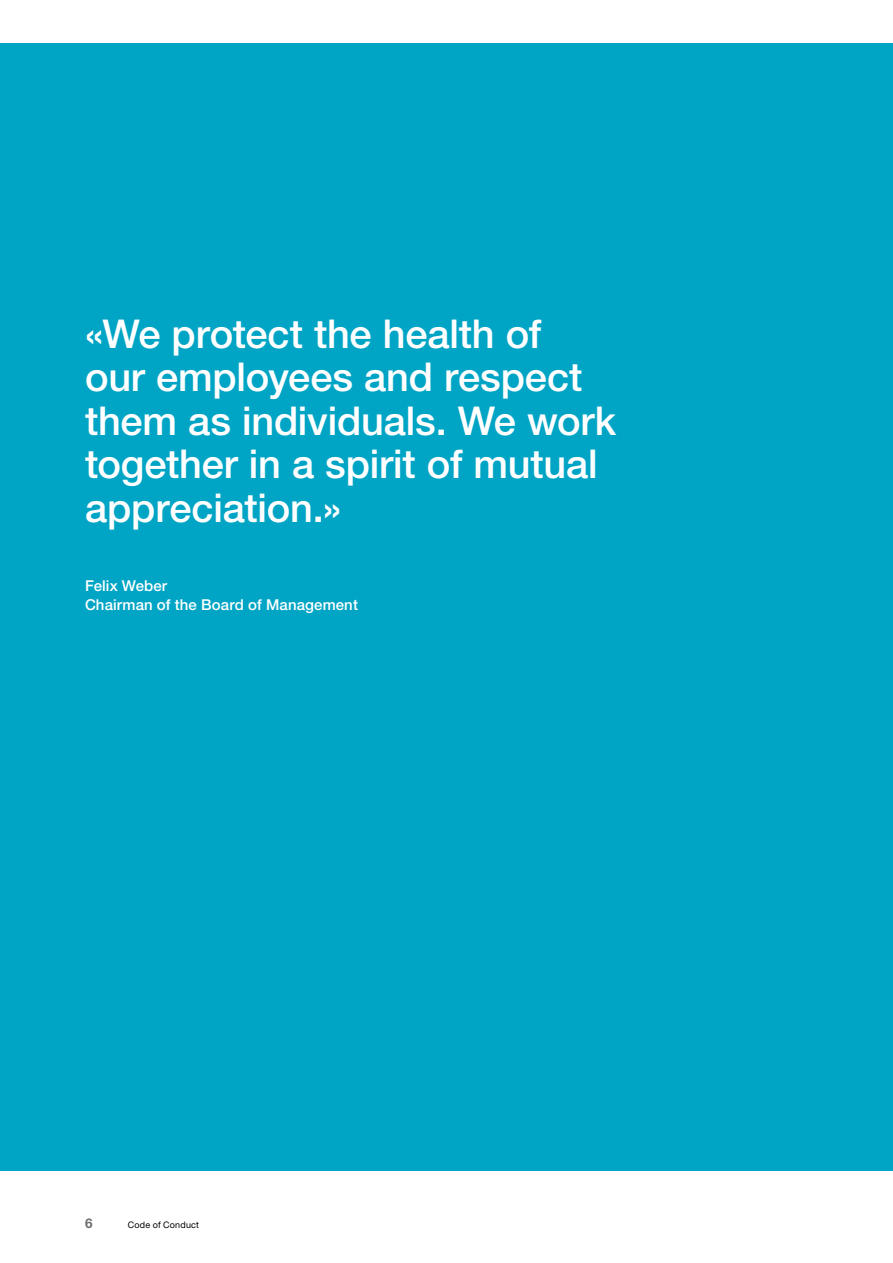
<style>
.page{position:relative;width:893px;height:1263px;background:#fff}
.page>*{position:absolute;margin:0;border:0;box-sizing:border-box;transform-origin:0 0}
.t1{font:500 39.75px/43.5px "Helvetica Neue LT Std";letter-spacing:-.005em;color:#fff}
.t2{font:500 15px/19.2px "Helvetica Neue LT Std";letter-spacing:.01em;color:#fff}
.t3{font:700 13.5px "Helvetica Neue LT Std";color:#6f7070}
.t4{font:9px "Helvetica Neue LT Std";letter-spacing:.025em;color:#000}
</style>
<div class="page">
<div style="left:0;top:43px;width:893px;height:1127px;background:#00a5c5"></div>
<p class="t1" style="left:85px;top:311px;width:532px">«We protect the health of<br>our employees and respect them as individuals. We work together in a spirit of mutual appreciation.»</p>
<p class="t2" style="left:85px;top:576px;width:274px">Felix Weber<br>Chairman of the Board of Management</p>
<p class="t3" style="left:85px;top:1215px;width:9px">6</p>
<p class="t4" style="left:128px;top:1219px;width:73px">Code of Conduct</p>
</div>
